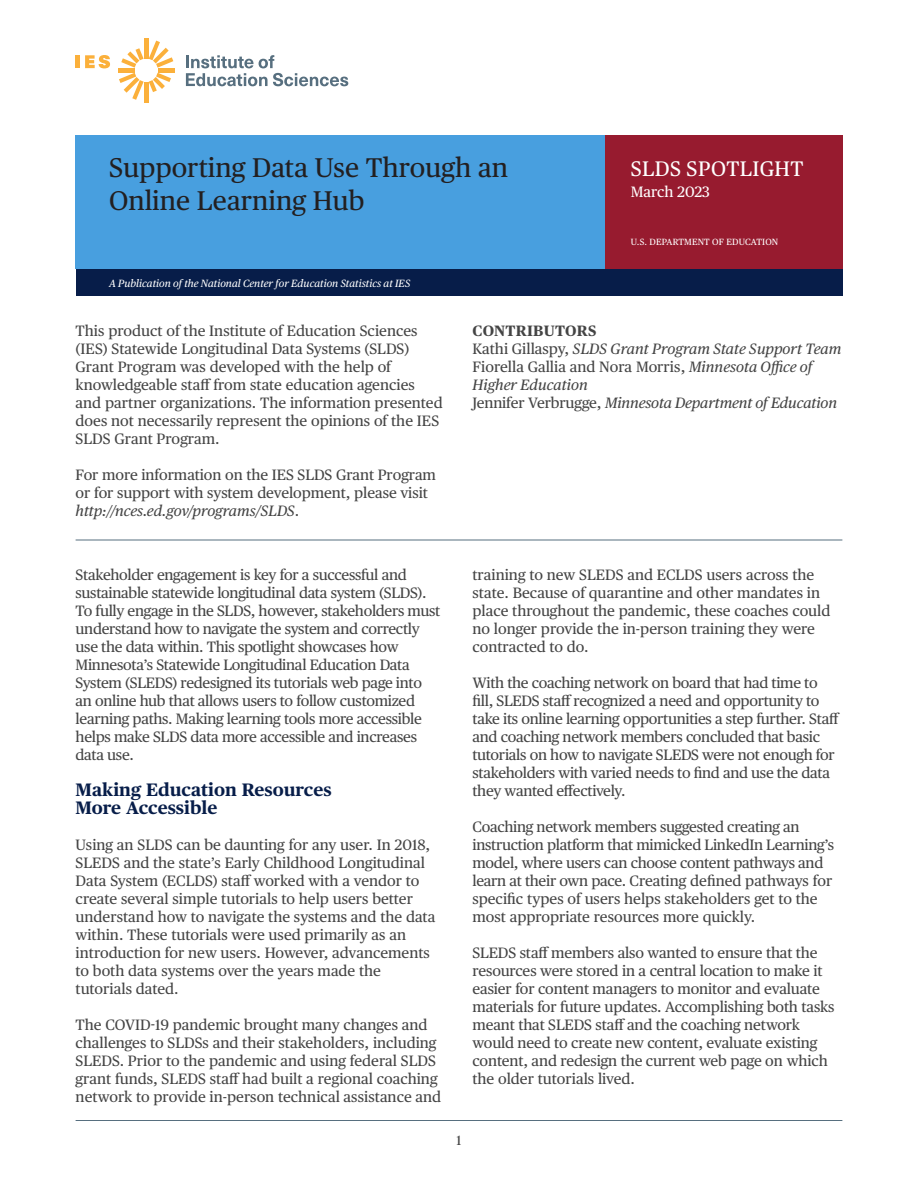
<style>
.page{position:relative;width:918px;height:1188px;background:#fff}
.page>*{position:absolute;margin:0;border:0;box-sizing:border-box;transform-origin:0 0}
.t1{font:27px/33px "Publico Text";color:#231f20}
.t2{font:21px "Publico Text";letter-spacing:.015em;color:#fff}
.t3{font:700 18px/18px "Publico Text";color:#071d49}
.t4{font:15px/18px "Publico Text";letter-spacing:-.01em;color:#444}
.t5{font:italic 15px/18px "Publico Text";letter-spacing:-.01em;color:#444}
.t6{font:700 15px "Publico Text";letter-spacing:.015em;color:#444}
.t7{font:15px "Publico Text";color:#fff}
.t8{font:13.5px "Publico Text";color:#444}
.t9{font:italic 10.5px "Publico Text";color:#fff}
.t10{font:9px "Publico Text";letter-spacing:.015em;color:#fff}
.s1{font-style:italic}
.s2{font-style:normal}
</style>
<div class="page">
<hr style="left:76px;top:1120px;width:766px;height:1px;background:#576f7f">
<div style="left:76px;top:136px;width:543px;height:133px;background:#489fdf"></div>
<div style="left:605px;top:136px;width:237px;height:133px;background:#971b2f"></div>
<div style="left:76px;top:269px;width:766px;height:27px;background:#071d49"></div>
<hr style="left:76px;top:540px;width:766px;height:1px;background:#576f7f">
<svg style="left:85px;top:55px;width:25px;height:13px"></svg>
<hr style="left:144px;top:38px;width:4px;height:21px;background:#fbb03b">
<hr style="left:118px;top:68px;width:17px;height:4px;background:#fbb03b">
<hr style="left:144px;top:82px;width:4px;height:20px;background:#fbb03b">
<hr style="left:158px;top:68px;width:17px;height:4px;background:#fbb03b">
<svg style="left:119px;top:41px;width:54px;height:59px"></svg>
<hr style="left:76px;top:55px;width:4px;height:13px;background:#fbb03b">
<svg style="left:186px;top:55px;width:162px;height:31px"></svg>
<h1 class="t1" style="left:109px;top:150px;width:401px">Supporting Data Use Through an<br>Online Learning Hub</h1>
<p class="t2" style="left:631px;top:152px;width:174px">SLDS SPOTLIGHT</p>
<p class="t7" style="left:631px;top:180px;width:81px">March 2023</p>
<p class="t9" style="left:109px;top:275px;width:303px">A Publication of the National Center for Education Statistics at IES</p>
<p class="t4" style="left:76px;top:321px;width:369px">This product of the Institute of Education Sciences (IES) Statewide Longitudinal Data Systems (SLDS)<br>Grant Program was developed with the help of knowledgeable staff from state education agencies and partner organizations. The information presented does not necessarily represent the opinions of the IES SLDS Grant Program.</p>
<p class="t4" style="left:76px;top:465px;width:362px">For more information on the IES SLDS Grant Program or for support with system development, please visit <span class="s1">http://nces.ed.gov/programs/SLDS</span>.</p>
<p class="t10" style="left:631px;top:235px;width:149px">U.S. DEPARTMENT OF EDUCATION</p>
<p class="t6" style="left:473px;top:319px;width:125px">CONTRIBUTORS</p>
<p class="t5" style="left:472px;top:339px;width:371px"><span class="s2">Kathi Gillaspy,</span> SLDS Grant Program State Support Team</p>
<p class="t5" style="left:472px;top:357px;width:342px"><span class="s2">Fiorella Gallia and Nora Morris,</span> Minnesota Office of<br>Higher Education</p>
<p class="t5" style="left:472px;top:393px;width:366px"><span class="s2">Jennifer Verbrugge,</span> Minnesota Department of Education</p>
<p class="t4" style="left:76px;top:565px;width:366px">Stakeholder engagement is key for a successful and sustainable statewide longitudinal data system (SLDS).<br>To fully engage in the SLDS, however, stakeholders must understand how to navigate the system and correctly use the data within. This spotlight showcases how Minnesota’s Statewide Longitudinal Education Data System (SLEDS) redesigned its tutorials web page into an online hub that allows users to follow customized learning paths. Making learning tools more accessible helps make SLDS data more accessible and increases data use.</p>
<h2 class="t3" style="left:76px;top:779px;width:258px">Making Education Resources<br>More Accessible</h2>
<p class="t4" style="left:76px;top:835px;width:361px">Using an SLDS can be daunting for any user. In 2018, SLEDS and the state’s Early Childhood Longitudinal Data System (ECLDS) staff worked with a vendor to create several simple tutorials to help users better understand how to navigate the systems and the data within. These tutorials were used primarily as an introduction for new users. However, advancements to both data systems over the years made the tutorials dated.</p>
<p class="t4" style="left:76px;top:1015px;width:367px">The COVID-19 pandemic brought many changes and challenges to SLDSs and their stakeholders, including SLEDS. Prior to the pandemic and using federal SLDS grant funds, SLEDS staff had built a regional coaching network to provide in-person technical assistance and</p>
<p class="t4" style="left:472px;top:565px;width:359px">training to new SLEDS and ECLDS users across the state. Because of quarantine and other mandates in place throughout the pandemic, these coaches could no longer provide the in-person training they were contracted to do.</p>
<p class="t4" style="left:472px;top:673px;width:369px">With the coaching network on board that had time to fill, SLEDS staff recognized a need and opportunity to take its online learning opportunities a step further. Staff and coaching network members concluded that basic tutorials on how to navigate SLEDS were not enough for stakeholders with varied needs to find and use the data they wanted effectively.</p>
<p class="t4" style="left:472px;top:817px;width:363px">Coaching network members suggested creating an instruction platform that mimicked LinkedIn Learning’s model, where users can choose content pathways and learn at their own pace. Creating defined pathways for specific types of users helps stakeholders get to the most appropriate resources more quickly.</p>
<p class="t4" style="left:472px;top:943px;width:364px">SLEDS staff members also wanted to ensure that the resources were stored in a central location to make it easier for content managers to monitor and evaluate materials for future updates. Accomplishing both tasks meant that SLEDS staff and the coaching network would need to create new content, evaluate existing content, and redesign the current web page on which the older tutorials lived.</p>
<p class="t8" style="left:457px;top:1130px;width:6px">1</p>
</div>
